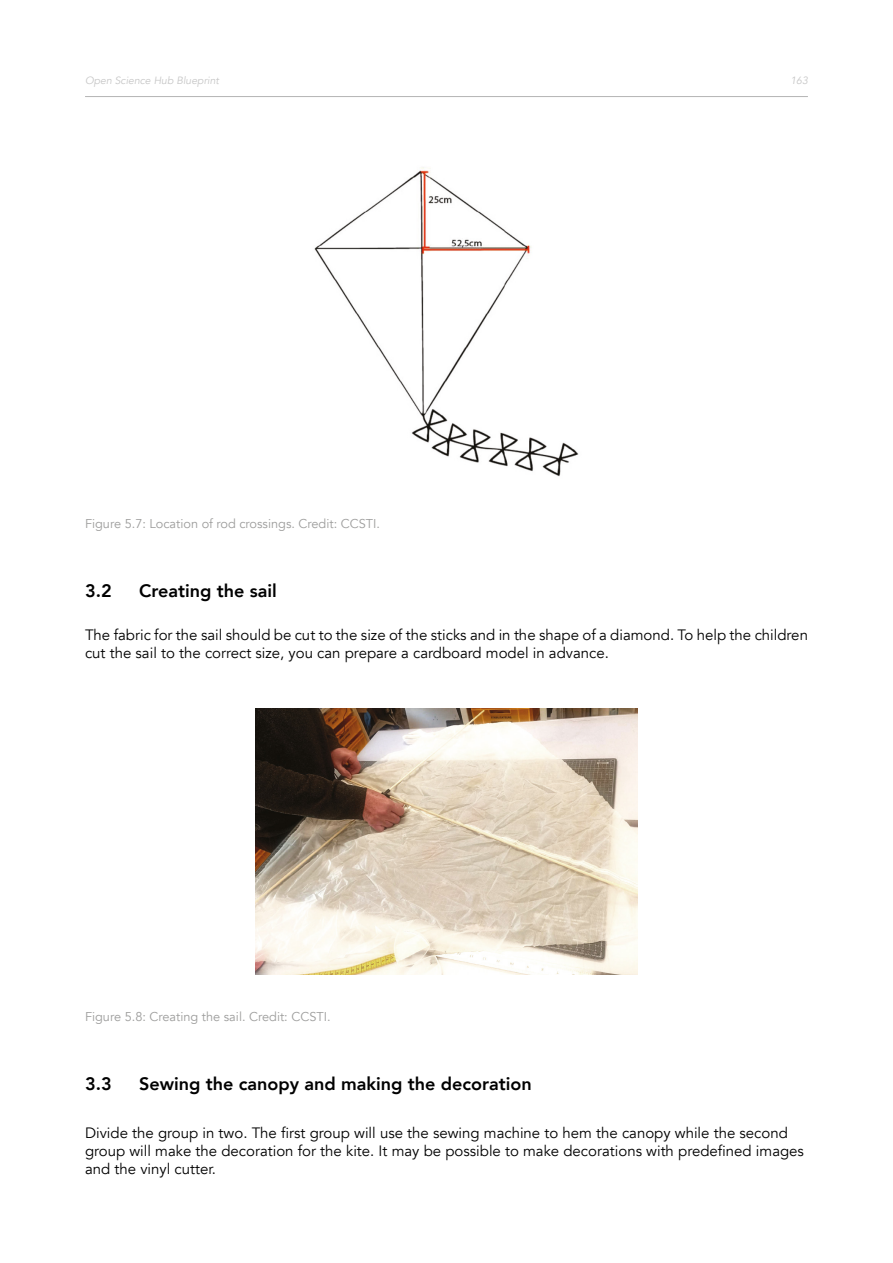
<style>
.page{position:relative;width:893px;height:1263px;background:#fff}
.page>*{position:absolute;margin:0;border:0;box-sizing:border-box;transform-origin:0 0}
.t1{font:800 18px "Avenir";color:#000}
.t2{font:15px/18px "Avenir";color:#000}
.t3{font:12.75px "Avenir";color:#9d9d9c}
.t4{font:italic 10.5px "Avenir";color:#c6c6c6}
</style>
<div class="page">
<hr style="left:85px;top:96px;width:723px;height:1px;background:#000">
<img style="left:256px;top:708px;width:381px;height:266px">
<img style="left:314px;top:167px;width:265px;height:310px">
<p class="t4" style="left:85px;top:74px;width:135px">Open Science Hub Blueprint</p>
<p class="t4" style="left:790px;top:74px;width:19px">163</p>
<p class="t3" style="left:85px;top:516px;width:296px">Figure 5.7: Location of rod crossings. Credit: CCSTI.</p>
<p class="t1" style="left:85px;top:577px;width:28px">3.2</p>
<p class="t1" style="left:139px;top:577px;width:139px">Creating the sail</p>
<p class="t2" style="left:85px;top:626px;width:724px">The fabric for the sail should be cut to the size of the sticks and in the shape of a diamond. To help the children cut the sail to the correct size, you can prepare a cardboard model in advance.</p>
<p class="t3" style="left:85px;top:1009px;width:247px">Figure 5.8: Creating the sail. Credit: CCSTI.</p>
<p class="t1" style="left:85px;top:1070px;width:28px">3.3</p>
<p class="t1" style="left:139px;top:1070px;width:394px">Sewing the canopy and making the decoration</p>
<p class="t2" style="left:85px;top:1124px;width:720px">Divide the group in two. The first group will use the sewing machine to hem the canopy while the second group will make the decoration for the kite. It may be possible to make decorations with predefined images and the vinyl cutter.</p>
</div>
